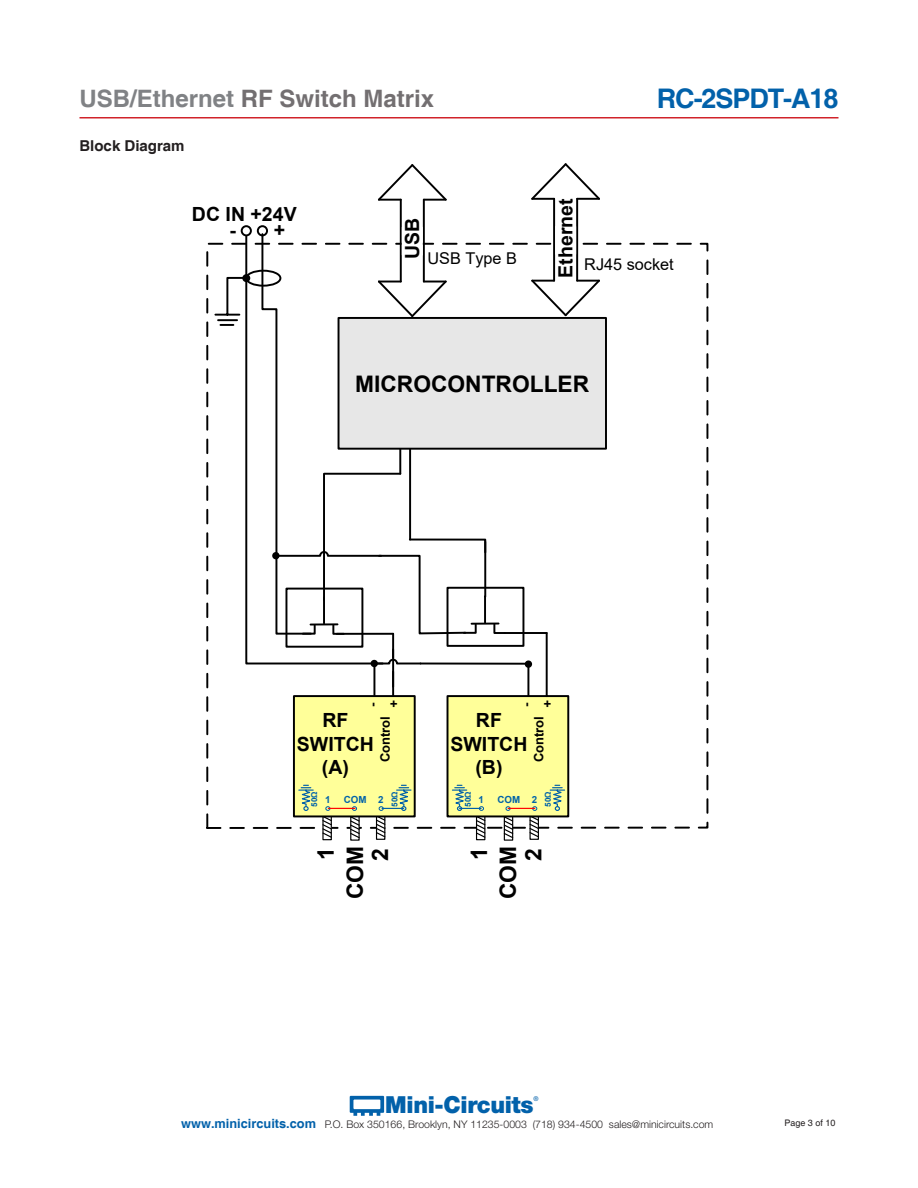
<style>
.page{position:relative;width:918px;height:1188px;background:#fff}
.page>*{position:absolute;margin:0;border:0;box-sizing:border-box;transform-origin:0 0}
.t1{font:700 27px "Helvetica";letter-spacing:-.04em;color:#0261aa}
.t2{font:700 24px "Helvetica";color:#736f71}
.t3{font:900 23.55px "Helvetica Neue";letter-spacing:-.015em;color:#0261aa}
.t4{font:700 22.8px "Arial";color:#000}
.t5{font:700 19.5px/23.4px "Arial";color:#000;text-align:center}
.t6{font:16.2px "Arial";color:#000}
.SECTIONS-HEAD{font:700 15px "Helvetica";color:#231f20}
.t7{font:700 13.05px "Arial";color:#000}
.t8{font:300 10.5px "Helvetica Neue";color:#231f20}
.t9{font:700 9.75px "Arial";color:#0063a9}
.t10{font:9px "Helvetica";color:#231f20}
.t11{font:700 8.1px "Arial";color:#0063a9}
.t12{font:500 6.6px "Helvetica Neue";color:#0261aa}
.s1{color:#808285}
.s2{font-style:inherit}
.s3{font-family:"Helvetica";font-weight:700;font-size:12.75px;color:#0261aa}
</style>
<div class="page">
<svg style="left:350px;top:1096px;width:34px;height:20px"></svg>
<hr style="left:80px;top:117px;width:758px;height:1px;background:#d1232a">
<div style="left:530px;top:810px;width:9px;height:30px;border:1px solid #000"></div>
<div style="left:476px;top:810px;width:9px;height:30px;border:1px solid #000"></div>
<div style="left:448px;top:696px;width:120px;height:120px;background:#ff9"></div>
<div style="left:447px;top:695px;width:122px;height:122px;border:2px solid #000"></div>
<svg style="left:549px;top:785px;width:16px;height:26px"></svg>
<svg style="left:503px;top:806px;width:37px;height:33px"></svg>
<svg style="left:452px;top:785px;width:34px;height:54px"></svg>
<hr style="left:392px;top:634px;width:2px;height:24px;background:#000">
<hr style="left:373px;top:664px;width:2px;height:31px;background:#000">
<svg style="left:244px;top:234px;width:128px;height:431px"></svg>
<hr style="left:392px;top:649px;width:2px;height:38px;background:#000">
<div style="left:447px;top:587px;width:77px;height:60px;border:2px solid #000"></div>
<hr style="left:505px;top:632px;width:42px;height:2px;background:#000">
<div style="left:376px;top:810px;width:9px;height:30px;border:1px solid #000"></div>
<div style="left:322px;top:810px;width:10px;height:30px;border:1px solid #000"></div>
<div style="left:294px;top:696px;width:121px;height:120px;background:#ff9"></div>
<div style="left:293px;top:695px;width:123px;height:122px;border:2px solid #000"></div>
<svg style="left:298px;top:785px;width:16px;height:26px"></svg>
<svg style="left:321px;top:806px;width:40px;height:33px"></svg>
<svg style="left:375px;top:785px;width:37px;height:53px"></svg>
<svg style="left:372px;top:658px;width:50px;height:8px"></svg>
<div style="left:371px;top:660px;width:7px;height:7px;border:2px solid #000;border-radius:50%"></div>
<svg style="left:545px;top:632px;width:4px;height:66px"></svg>
<hr style="left:421px;top:663px;width:107px;height:2px;background:#000">
<hr style="left:527px;top:664px;width:2px;height:32px;background:#000">
<div style="left:525px;top:660px;width:7px;height:8px;border:2px solid #000;border-radius:50%"></div>
<hr style="left:392px;top:672px;width:2px;height:24px;background:#000">
<div style="left:241px;top:225px;width:11px;height:11px;border:2px solid #000;border-radius:50%"></div>
<svg style="left:246px;top:271px;width:34px;height:15px"></svg>
<div style="left:245px;top:270px;width:36px;height:17px;border:2px solid #000;border-radius:50%"></div>
<div style="left:257px;top:225px;width:11px;height:11px;border:2px solid #000;border-radius:50%"></div>
<svg style="left:214px;top:276px;width:35px;height:51px"></svg>
<div style="left:242px;top:274px;width:8px;height:8px;border:2px solid #000;border-radius:50%"></div>
<hr style="left:400px;top:200px;width:2px;height:82px;background:#000">
<hr style="left:423px;top:200px;width:2px;height:82px;background:#000">
<svg style="left:378px;top:164px;width:69px;height:38px"></svg>
<div style="left:339px;top:318px;width:267px;height:131px;background:#e7e7e7"></div>
<div style="left:338px;top:317px;width:269px;height:133px;border:2px solid #000"></div>
<hr style="left:553px;top:199px;width:2px;height:82px;background:#000">
<hr style="left:576px;top:199px;width:2px;height:82px;background:#000">
<svg style="left:531px;top:163px;width:69px;height:39px"></svg>
<svg style="left:529px;top:278px;width:73px;height:40px"></svg>
<svg style="left:260px;top:232px;width:247px;height:404px"></svg>
<h2 class="t2" style="left:80px;top:84px;width:356px"><span class="s1">USB/Ethernet</span> RF Switch Matrix</h2>
<h1 class="t1" style="left:657px;top:82px;width:183px">RC-2SPDT-A18</h1>
<p class="SECTIONS-HEAD" style="left:80px;top:137px;width:107px">Block Diagram</p>
<p class="t5" style="left:192px;top:202px;width:106px">DC IN +24V</p>
<p class="t5" style="left:229px;top:218px;width:57px">- +</p>
<p class="t5" style="left:401px;top:259px;width:43px;rotate:-90deg">USB</p>
<p class="t5" style="left:554px;top:278px;width:81px;rotate:-90deg">Ethernet</p>
<p class="t6" style="left:428px;top:247px;width:91px">USB Type B</p>
<p class="t6" style="left:584px;top:253px;width:91px">RJ45 socket</p>
<p class="t4" style="left:355px;top:368px;width:236px">MICROCONTROLLER</p>
<p class="t7" style="left:384px;top:702px;width:6px;rotate:90deg">-</p>
<p class="t7" style="left:403px;top:700px;width:9px;rotate:90deg">+</p>
<p class="t7" style="left:538px;top:702px;width:6px;rotate:90deg">-</p>
<p class="t7" style="left:557px;top:700px;width:9px;rotate:90deg">+</p>
<p class="t5" style="left:297px;top:709px;width:78px">RF<br>SWITCH (A)</p>
<p class="t7" style="left:376px;top:762px;width:48px;rotate:-90deg">Control</p>
<p class="t7" style="left:339px;top:742px;width:16px;rotate:-90deg">J1</p>
<p class="t7" style="left:372px;top:742px;width:15px;rotate:-90deg">IN</p>
<p class="t5" style="left:450px;top:709px;width:78px">RF<br>SWITCH (B)</p>
<p class="t7" style="left:530px;top:762px;width:48px;rotate:-90deg">Control</p>
<p class="t7" style="left:492px;top:742px;width:16px;rotate:-90deg">J1</p>
<p class="t7" style="left:526px;top:742px;width:15px;rotate:-90deg">IN</p>
<p class="t11" style="left:309px;top:807px;width:17px;rotate:-90deg">50<span class="s2">Ω</span></p>
<p class="t11" style="left:389px;top:807px;width:17px;rotate:-90deg">50<span class="s2">Ω</span></p>
<p class="t9" style="left:325px;top:793px;width:7px">1</p>
<p class="t9" style="left:344px;top:793px;width:41px">COM 2</p>
<p class="t11" style="left:462px;top:807px;width:17px;rotate:-90deg">50<span class="s2">Ω</span></p>
<p class="t11" style="left:542px;top:807px;width:17px;rotate:-90deg">50<span class="s2">Ω</span></p>
<p class="t9" style="left:479px;top:793px;width:7px">1</p>
<p class="t9" style="left:498px;top:793px;width:41px">COM 2</p>
<p class="t4" style="left:310px;top:860px;width:14px;rotate:-90deg">1</p>
<p class="t4" style="left:364px;top:861px;width:14px;rotate:-90deg">2</p>
<p class="t4" style="left:492px;top:899px;width:55px;rotate:-90deg">COM</p>
<p class="t4" style="left:339px;top:899px;width:55px;rotate:-90deg">COM</p>
<p class="t4" style="left:463px;top:860px;width:14px;rotate:-90deg">1</p>
<p class="t4" style="left:517px;top:861px;width:14px;rotate:-90deg">2</p>
<h3 class="t3" style="left:385px;top:1090px;width:150px">Mini-Circuits</h3>
<p class="t12" style="left:533px;top:1094px;width:7px">®</p>
<p class="t8" style="left:181px;top:1118px;width:534px"><span class="s3">www.minicircuits.com</span> P.O. Box 350166, Brooklyn, NY 11235-0003 (718) 934-4500 sales@minicircuits.com</p>
<p class="t10" style="left:784px;top:1117px;width:53px">Page 3 of 10</p>
</div>
